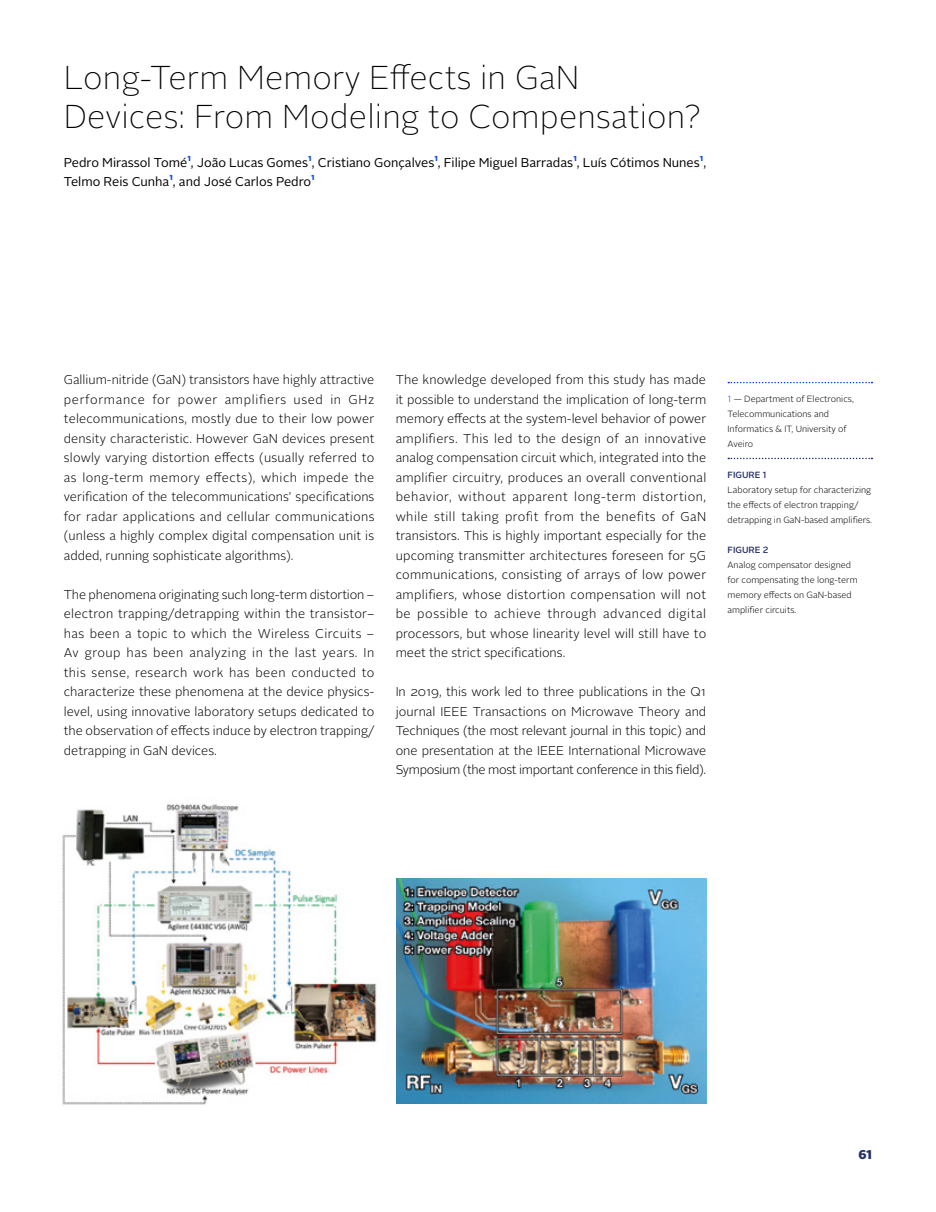
<style>
.page{position:relative;width:936px;height:1212px;background:#fff}
.page>*{position:absolute;margin:0;border:0;box-sizing:border-box;transform-origin:0 0}
.t1{font:100 33px/39px "Alright Sans";letter-spacing:.005em;color:#000}
.t2{font:300 12.75px/19.5px "Alright Sans";color:#000;text-align:justify}
.t3{font:12.75px "Alright Sans";color:#000}
.t4{font:900 12.75px "Alright Sans";color:#253067}
.t5{font:300 9px/15px "Alright Sans";color:#000}
.t6{font:500 9px "Alright Sans";color:#253067}
.t7{font:700 8.85px "Alright Sans";color:#04e}
.s1{color:#04e}
</style>
<div class="page">
<svg style="left:728px;top:382px;width:144px;height:1px"></svg>
<svg style="left:728px;top:458px;width:144px;height:1px"></svg>
<img style="left:62px;top:804px;width:315px;height:301px">
<img style="left:396px;top:878px;width:310px;height:225px">
<h1 class="t1" style="left:64px;top:58px;width:638px">Long-Term Memory Effects in GaN<br>Devices: From Modeling to Compensation?</h1>
<p class="t3" style="left:64px;top:154px;width:644px">Pedro Mirassol Tomé , João Lucas Gomes , Cristiano Gonçalves , Filipe Miguel Barradas , Luís Cótimos Nunes ,</p>
<p class="t7" style="left:187px;top:151px;width:5px">1</p>
<p class="t7" style="left:308px;top:151px;width:5px">1</p>
<p class="t7" style="left:434px;top:151px;width:5px">1</p>
<p class="t7" style="left:573px;top:151px;width:5px">1</p>
<p class="t7" style="left:699px;top:151px;width:5px">1</p>
<p class="t3" style="left:64px;top:173px;width:249px">Telmo Reis Cunha , and José Carlos Pedro</p>
<p class="t7" style="left:169px;top:171px;width:5px">1</p>
<p class="t7" style="left:311px;top:171px;width:5px">1</p>
<p class="t2" style="left:64px;top:370px;width:312px">Gallium-nitride (GaN) transistors have highly attractive performance for power amplifiers used in GHz telecommunications, mostly due to their low power density characteristic. However GaN devices present slowly varying distortion effects (usually referred to as long-term memory effects), which impede the verification of the telecommunications’ specifications for radar applications and cellular communications (unless a highly complex digital compensation unit is added, running sophisticate algorithms).</p>
<p class="t2" style="left:64px;top:584px;width:312px">The phenomena originating such long-term distortion – electron trapping/detrapping within the transistor– has been a topic to which the Wireless Circuits – Av group has been analyzing in the last years. In this sense, research work has been conducted to characterize these phenomena at the device physics&shy;level, using innovative laboratory setups dedicated to the observation of effects induce by electron trapping/ detrapping in GaN devices.</p>
<p class="t2" style="left:395px;top:370px;width:312px">The knowledge developed from this study has made it possible to understand the implication of long-term memory effects at the system-level behavior of power amplifiers. This led to the design of an innovative analog compensation circuit which, integrated into the amplifier circuitry, produces an overall conventional behavior, without apparent long-term distortion, while still taking profit from the benefits of GaN transistors. This is highly important especially for the upcoming transmitter architectures foreseen for 5G communications, consisting of arrays of low power amplifiers, whose distortion compensation will not be possible to achieve through advanced digital processors, but whose linearity level will still have to meet the strict specifications.</p>
<p class="t2" style="left:395px;top:682px;width:312px">In 2019, this work led to three publications in the Q1 journal IEEE Transactions on Microwave Theory and Techniques (the most relevant journal in this topic) and one presentation at the IEEE International Microwave Symposium (the most important conference in this field).</p>
<p class="t5" style="left:727px;top:392px;width:128px"><span class="s1">1</span> — Department of Electronics,<br>Telecommunications and<br>Informatics &amp; IT, University of<br>Aveiro</p>
<p class="t6" style="left:727px;top:468px;width:40px">FIGURE 1</p>
<p class="t5" style="left:727px;top:482px;width:146px">Laboratory setup for characterizing the effects of electron trapping/ detrapping in GaN-based amplifiers.</p>
<p class="t6" style="left:727px;top:543px;width:42px">FIGURE 2</p>
<p class="t5" style="left:727px;top:557px;width:132px">Analog compensator designed for compensating the long-term memory effects on GaN-based amplifier circuits.</p>
<p class="t4" style="left:858px;top:1145px;width:15px">61</p>
</div>
